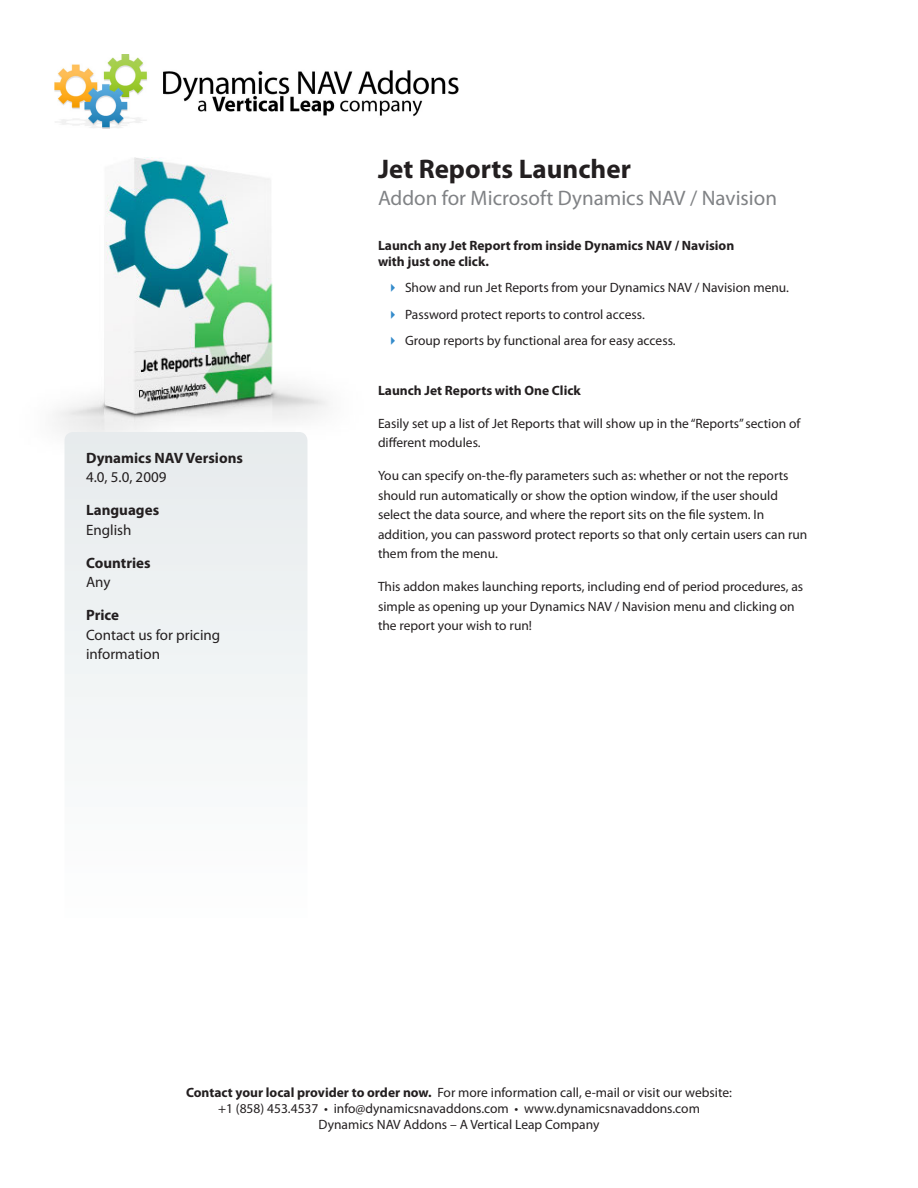
<style>
.page{position:relative;width:918px;height:1188px;background:#fff}
.page>*{position:absolute;margin:0;border:0;box-sizing:border-box;transform-origin:0 0}
.t1{font:700 27px "Myriad Pro";color:#231f20}
.t2{font:21px "Myriad Pro";color:#808285}
.t3{font:700 15px/19.5px "Myriad Pro";color:#231f20}
.t4{font:15px/19.5px "Myriad Pro";color:#231f20}
.List{font:13.5px/19.5px "Myriad Pro";color:#231f20}
.Header___Blurb{font:700 13.5px/16.2px "Myriad Pro";color:#231f20}
.s1{font-weight:400}
.s2{font-weight:700}
.s3{font-family:"Lucida Grande";color:#348bcb}
</style>
<div class="page">
<img style="left:56px;top:158px;width:272px;height:274px">
<img style="left:54px;top:54px;width:405px;height:74px">
<div style="left:64px;top:432px;width:244px;height:308px;background:#edf1f2"></div>
<p class="t1" style="left:378px;top:151px;width:254px">Jet Reports Launcher</p>
<p class="t3" style="left:86px;top:447px;width:158px">Dynamics NAV Versions<br><span class="s1">4.0, 5.0, 2009</span></p>
<p class="t3" style="left:86px;top:500px;width:75px">Languages<br><span class="s1">English</span></p>
<p class="t3" style="left:86px;top:552px;width:66px">Countries<br><span class="s1">Any</span></p>
<p class="t4" style="left:86px;top:605px;width:136px"><span class="s2">Price<br></span>Contact us for pricing information</p>
<p class="t2" style="left:378px;top:185px;width:401px">Addon for Microsoft Dynamics NAV / Navision</p>
<p class="Header___Blurb" style="left:378px;top:237px;width:358px">Launch any Jet Report from inside Dynamics NAV / Navision with just one click.</p>
<p class="List" style="left:389px;top:278px;width:402px"><span class="s3">▸</span> Show and run Jet Reports from your Dynamics NAV / Navision menu.</p>
<p class="List" style="left:389px;top:304px;width:258px"><span class="s3">▸</span> Password protect reports to control access.</p>
<p class="List" style="left:389px;top:330px;width:288px"><span class="s3">▸</span> Group reports by functional area for easy access.</p>
<p class="Header___Blurb" style="left:378px;top:382px;width:204px">Launch Jet Reports with One Click</p>
<p class="List" style="left:378px;top:413px;width:424px">Easily set up a list of Jet Reports that will show up in the “Reports” section of different modules.</p>
<p class="List" style="left:378px;top:466px;width:431px">You can specify on-the-fly parameters such as: whether or not the reports should run automatically or show the option window, if the user should select the data source, and where the report sits on the file system. In addition, you can password protect reports so that only certain users can run them from the menu.</p>
<p class="List" style="left:378px;top:577px;width:427px">This addon makes launching reports, including end of period procedures, as simple as opening up your Dynamics NAV / Navision menu and clicking on the report your wish to run!</p>
<p class="List" style="left:186px;top:1082px;width:547px"><span class="s2">Contact your local provider to order now.</span> For more information call, e-mail or visit our website:</p>
<p class="List" style="left:218px;top:1098px;width:483px">+1 (858) 453.4537 • info@dynamicsnavaddons.com • www.dynamicsnavaddons.com</p>
<p class="List" style="left:319px;top:1115px;width:282px">Dynamics NAV Addons – A Vertical Leap Company</p>
</div>
